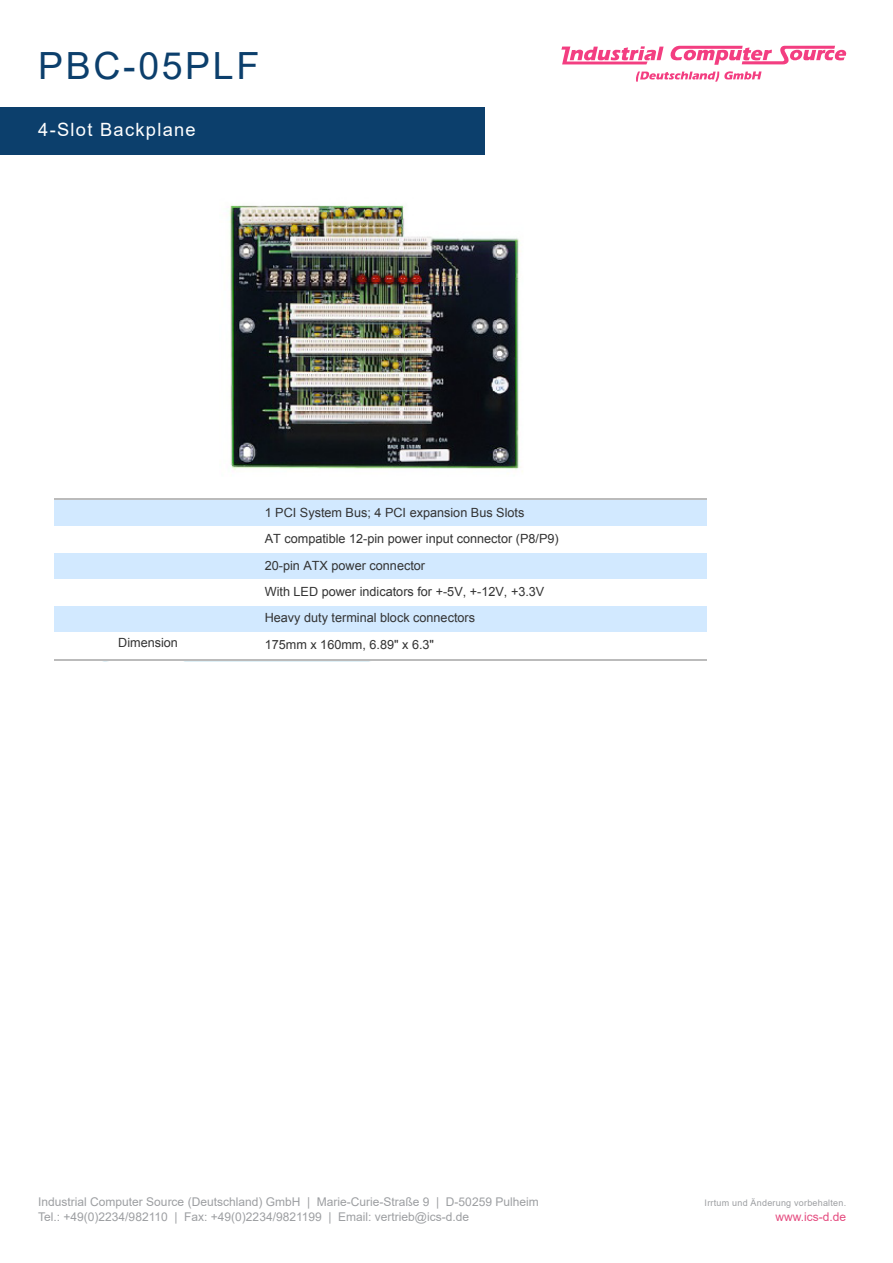
<style>
.page{position:relative;width:893px;height:1263px;background:#fff}
.page>*{position:absolute;margin:0;border:0;box-sizing:border-box;transform-origin:0 0}
.t1{font:37.5px "Arial";letter-spacing:.07em;color:#0c3f6c}
.t2{font:18.3px "Arial";letter-spacing:.07em;color:#fff}
.t3{font:12.6px/26.4px "Arial";color:#333}
.t4{font:12px "Arial";color:#9d9fa2}
.t5{font:12px "Arial";color:#e54c80}
.t6{font:9px "Arial";letter-spacing:.025em;color:#9d9fa2}
</style>
<div class="page">
<svg style="left:561px;top:46px;width:285px;height:19px"></svg>
<svg style="left:636px;top:71px;width:125px;height:11px"></svg>
<div style="left:0;top:108px;width:484px;height:47px;background:#0c3f6c"></div>
<hr style="left:38px;top:660px;width:669px;height:1px;background:#bbb">
<hr style="left:38px;top:498px;width:669px;height:1px;background:#bbb">
<hr style="left:38px;top:499px;width:669px;height:1px;background:#bbb">
<hr style="left:38px;top:659px;width:669px;height:1px;background:#bbb">
<div style="left:38px;top:500px;width:227px;height:27px;background:#d2e9ff"></div>
<div style="left:265px;top:500px;width:442px;height:27px;background:#d2e9ff"></div>
<div style="left:38px;top:553px;width:227px;height:26px;background:#d2e9ff"></div>
<div style="left:265px;top:553px;width:442px;height:26px;background:#d2e9ff"></div>
<div style="left:38px;top:606px;width:227px;height:26px;background:#d2e9ff"></div>
<div style="left:265px;top:606px;width:442px;height:26px;background:#d2e9ff"></div>
<img style="left:229px;top:205px;width:294px;height:269px">
<div style="left:34px;top:172px;width:20px;height:527px;background:#fff"></div>
<p class="t1" style="left:38px;top:40px;width:223px">PBC-05PLF</p>
<p class="t2" style="left:38px;top:117px;width:159px">4-Slot Backplane</p>
<p class="t3" style="left:265px;top:499px;width:296px">1 PCI System Bus; 4 PCI expansion Bus Slots<br>AT compatible 12-pin power input connector (P8/P9)<br>20-pin ATX power connector<br>With LED power indicators for +-5V, +-12V, +3.3V Heavy duty terminal block connectors</p>
<p class="t3" style="left:118px;top:630px;width:61px">Dimension</p>
<p class="t3" style="left:265px;top:631px;width:171px">175mm x 160mm, 6.89" x 6.3"</p>
<p class="t4" style="left:38px;top:1194px;width:502px">Industrial Computer Source (Deutschland) GmbH | Marie-Curie-Straße 9 | D-50259 Pulheim</p>
<p class="t6" style="left:705px;top:1197px;width:143px">Irrtum und Änderung vorbehalten.</p>
<p class="t4" style="left:38px;top:1208px;width:432px">Tel.: +49(0)2234/982110 | Fax: +49(0)2234/9821199 | Email: vertrieb@ics-d.de</p>
<p class="t5" style="left:775px;top:1208px;width:72px">www.ics-d.de</p>
</div>
